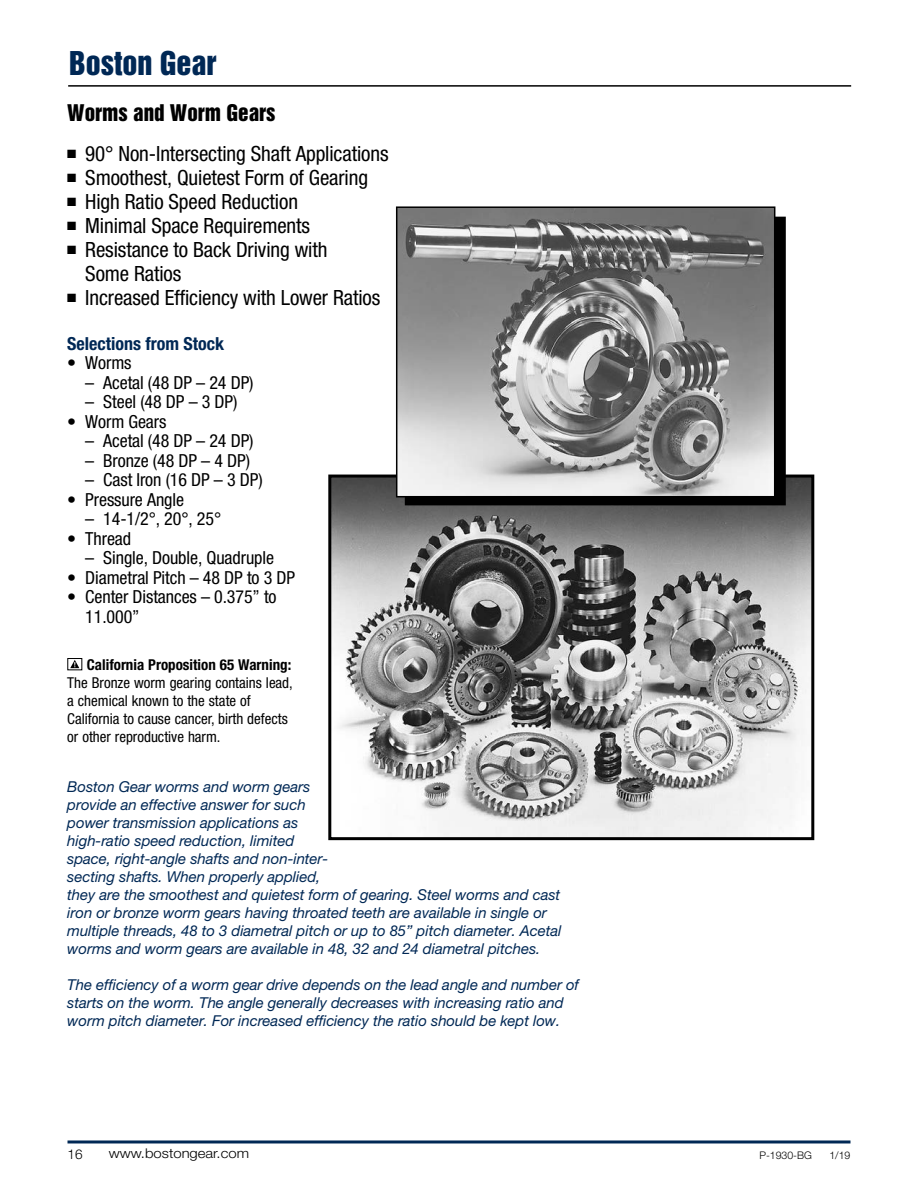
<style>
.page{position:relative;width:918px;height:1188px;background:#fff}
.page>*{position:absolute;margin:0;border:0;box-sizing:border-box;transform-origin:0 0}
.t1{font:30px "Helvetica Inserat LT Std";color:#002855}
._14_pt_bullet_copy{font:condensed 21px/24px "Helvetica Neue LT Std";letter-spacing:-.005em;color:#000}
.Main_Head{font:21px "Helvetica Inserat LT Std";color:#000}
._12_pt_bullet_copy{font:condensed 18px/19.5px "Helvetica Neue LT Std";letter-spacing:-.005em;color:#000}
.Sub_Head{font:700 condensed 18px "Helvetica Neue LT Std";color:#002855}
._10_pt_body_copy{font:italic 15px/18px "Helvetica Neue LT Std";letter-spacing:-.005em;color:#002855}
.Body_Text{font:condensed 15px/18px "Helvetica Neue LT Std";color:#000}
.t2{font:300 13.5px "Helvetica Neue LT Std";color:#000;scale:1.1 1}
.t3{font:300 13.5px "Helvetica Neue LT Std";color:#000}
.t4{font:300 10.5px "Helvetica Neue LT Std";color:#000}
.s1{font-weight:700}
</style>
<div class="page">
<hr style="left:68px;top:85px;width:783px;height:2px;background:#000">
<hr style="left:68px;top:1140px;width:782px;height:3px;background:#002855">
<img style="left:332px;top:479px;width:478px;height:357px">
<div style="left:328px;top:475px;width:486px;height:365px;border:3px solid #000"></div>
<div style="left:406px;top:217px;width:379px;height:288px;background:#000"></div>
<img style="left:399px;top:209px;width:373px;height:285px">
<div style="left:396px;top:206px;width:379px;height:291px;border:2px solid #000"></div>
<div style="left:67px;top:658px;width:15px;height:12px;border:1px solid #000"></div>
<svg style="left:70px;top:660px;width:9px;height:8px"></svg>
<p class="t1" style="left:69px;top:45px;width:149px">Boston Gear</p>
<p class="Main_Head" style="left:67px;top:100px;width:210px">Worms and Worm Gears</p>
<p class="_14_pt_bullet_copy" style="left:67px;top:142px;width:323px">■ 90° Non-Intersecting Shaft Applications</p>
<p class="_14_pt_bullet_copy" style="left:67px;top:166px;width:302px">■ Smoothest, Quietest Form of Gearing</p>
<p class="_14_pt_bullet_copy" style="left:67px;top:190px;width:232px">■ High Ratio Speed Reduction</p>
<p class="_14_pt_bullet_copy" style="left:67px;top:214px;width:244px">■ Minimal Space Requirements</p>
<p class="_14_pt_bullet_copy" style="left:85px;top:238px;width:244px;text-indent:-18px">■ Resistance to Back Driving with<br>Some Ratios</p>
<p class="_14_pt_bullet_copy" style="left:67px;top:286px;width:314px">■ Increased Efficiency with Lower Ratios</p>
<p class="Sub_Head" style="left:67px;top:333px;width:158px">Selections from Stock</p>
<p class="_12_pt_bullet_copy" style="left:67px;top:353px;width:66px">• Worms</p>
<p class="_12_pt_bullet_copy" style="left:85px;top:373px;width:170px">– Acetal (48 DP – 24 DP)</p>
<p class="_12_pt_bullet_copy" style="left:85px;top:392px;width:154px">– Steel (48 DP – 3 DP)</p>
<p class="_12_pt_bullet_copy" style="left:67px;top:412px;width:101px">• Worm Gears</p>
<p class="_12_pt_bullet_copy" style="left:85px;top:431px;width:170px">– Acetal (48 DP – 24 DP)</p>
<p class="_12_pt_bullet_copy" style="left:85px;top:451px;width:166px">– Bronze (48 DP – 4 DP)</p>
<p class="_12_pt_bullet_copy" style="left:85px;top:470px;width:179px">– Cast Iron (16 DP – 3 DP)</p>
<p class="_12_pt_bullet_copy" style="left:67px;top:490px;width:118px">• Pressure Angle</p>
<p class="_12_pt_bullet_copy" style="left:85px;top:509px;width:137px">– 14-1/2°, 20°, 25°</p>
<p class="_12_pt_bullet_copy" style="left:67px;top:529px;width:65px">• Thread</p>
<p class="_12_pt_bullet_copy" style="left:85px;top:548px;width:190px">– Single, Double, Quadruple</p>
<p class="_12_pt_bullet_copy" style="left:67px;top:568px;width:229px">• Diametral Pitch – 48 DP to 3 DP</p>
<p class="_12_pt_bullet_copy" style="left:85px;top:587px;width:193px;text-indent:-18px">• Center Distances – 0.375” to<br>11.000”</p>
<p class="Body_Text" style="left:67px;top:656px;width:227px;text-indent:20px"><span class="s1">California Proposition 65 Warning:<br></span>The Bronze worm gearing contains lead, a chemical known to the state of California to cause cancer, birth defects or other reproductive harm.</p>
<p class="_10_pt_body_copy" style="left:67px;top:778px;width:496px">Boston Gear worms and worm gears<br>provide an effective answer for such<br>power transmission applications as<br>high-ratio speed reduction, limited<br>space, right-angle shafts and non-inter-<br>secting shafts. When properly applied,<br>they are the smoothest and quietest form of gearing. Steel worms and cast iron or bronze worm gears having throated teeth are available in single or multiple threads, 48 to 3 diametral pitch or up to 85” pitch diameter. Acetal worms and worm gears are available in 48, 32 and 24 diametral pitches.</p>
<p class="_10_pt_body_copy" style="left:67px;top:976px;width:513px">The efficiency of a worm gear drive depends on the lead angle and number of starts on the worm. The angle generally decreases with increasing ratio and worm pitch diameter. For increased efficiency the ratio should be kept low.</p>
<p class="t3" style="left:68px;top:1146px;width:17px">16</p>
<p class="t2" style="left:109px;top:1145px;width:129px">www.bostongear.com</p>
<p class="t4" style="left:759px;top:1149px;width:54px">P-1930-BG</p>
<p class="t4" style="left:829px;top:1149px;width:23px">1/19</p>
</div>
